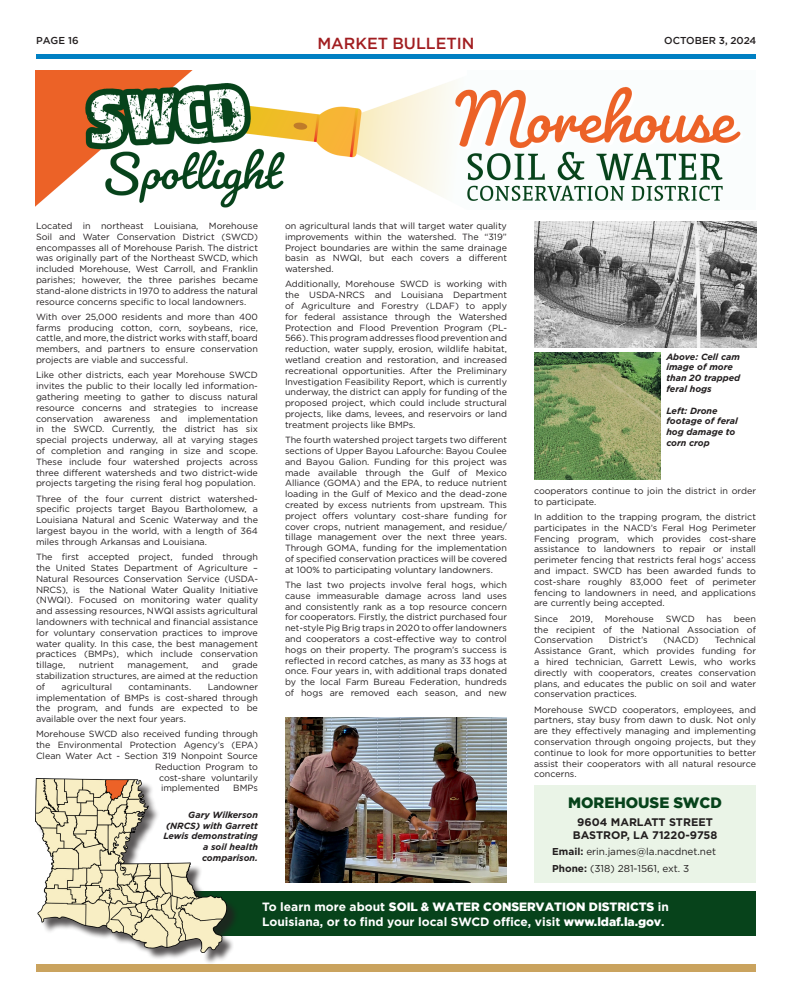
<style>
.page{position:relative;width:792px;height:1008px;background:#fff}
.page>*{position:absolute;margin:0;border:0;box-sizing:border-box;transform-origin:0 0}
.t1{font:500 16px "Gotham";color:#a11d20}
.t2{font:900 15px "Gotham";color:#07431b}
.t3{font:700 12px/14.4px "Gotham";color:#fff}
.t4{font:700 11px/13.2px "Gotham";color:#231f20;text-align:center}
.t5{font:10px "Gotham";color:#231f20}
.t6{font:500 10px "Gotham";color:#231f20}
.t7{font:9px/10.8px "Gotham";color:#231f20;text-align:justify}
.photoBlurbs{font:italic 700 9px/10.8px "Gotham";color:#231f20}
.s1{font-weight:700}
.s2{font-weight:900}
</style>
<div class="page">
<div style="left:36px;top:965px;width:720px;height:7px;background:#caa35e"></div>
<hr style="left:36px;top:55px;width:720px;height:4px;background:#0080c3">
<img style="left:534px;top:352px;width:127px;height:127px">
<img style="left:36px;top:71px;width:705px;height:137px">
<div style="left:141px;top:891px;width:615px;height:45px;background:#07431b"></div>
<div style="left:37px;top:780px;width:202px;height:185px;background:#231f20;opacity:.75"></div>
<img style="left:36px;top:778px;width:191px;height:174px">
<div style="left:534px;top:785px;width:222px;height:98px;background:#eaf4e7"></div>
<img style="left:285px;top:717px;width:222px;height:166px">
<img style="left:534px;top:222px;width:222px;height:126px">
<p class="t6" style="left:36px;top:34px;width:44px">PAGE 16</p>
<h1 class="t1" style="left:317px;top:33px;width:159px">MARKET BULLETIN</h1>
<p class="t6" style="left:664px;top:34px;width:94px">OCTOBER 3, 2024</p>
<p class="t7" style="left:36px;top:220px;width:224px">Located in northeast Louisiana, Morehouse Soil and Water Conservation District (SWCD) encompasses all of Morehouse Parish. The district was originally part of the Northeast SWCD, which included Morehouse, West Carroll, and Franklin parishes; however, the three parishes became stand-alone districts in 1970 to address the natural resource concerns specific to local landowners.</p>
<p class="t7" style="left:36px;top:311px;width:224px">With over 25,000 residents and more than 400 farms producing cotton, corn, soybeans, rice, cattle, and more, the district works with staff, board members, and partners to ensure conservation projects are viable and successful.</p>
<p class="t7" style="left:36px;top:370px;width:224px">Like other districts, each year Morehouse SWCD invites the public to their locally led information&shy;gathering meeting to gather to discuss natural resource concerns and strategies to increase conservation awareness and implementation in the SWCD. Currently, the district has six special projects underway, all at varying stages of completion and ranging in size and scope.<br>These include four watershed projects across three different watersheds and two district-wide projects targeting the rising feral hog population.</p>
<p class="t7" style="left:36px;top:493px;width:224px">Three of the four current district watershed&shy;specific projects target Bayou Bartholomew, a Louisiana Natural and Scenic Waterway and the largest bayou in the world, with a length of 364 miles through Arkansas and Louisiana.</p>
<p class="t7" style="left:36px;top:551px;width:224px">The first accepted project, funded through the United States Department of Agriculture – Natural Resources Conservation Service (USDA-NRCS), is the National Water Quality Initiative (NWQI). Focused on monitoring water quality and assessing resources, NWQI assists agricultural landowners with technical and financial assistance for voluntary conservation practices to improve water quality. In this case, the best management practices (BMPs), which include conservation tillage,</p>
<p class="t7" style="left:36px;top:659px;width:223px;text-indent:196px">grade stabilization structures, are aimed at the reduction of</p>
<p class="t7" style="left:79px;top:659px;width:37px">nutrient</p>
<p class="t7" style="left:127px;top:659px;width:63px">management,</p>
<p class="t7" style="left:202px;top:659px;width:18px">and</p>
<p class="t7" style="left:36px;top:681px;width:224px;text-indent:172px">Landowner implementation of BMPs is cost-shared through the program, and funds are expected to be available over the next four years.</p>
<p class="t7" style="left:36px;top:729px;width:224px">Morehouse SWCD also received funding through</p>
<p class="t7" style="left:36px;top:739px;width:224px">the Environmental Protection Agency’s (EPA)</p>
<p class="t7" style="left:36px;top:750px;width:223px">Clean Water Act - Section 319 Nonpoint Source</p>
<p class="t7" style="left:155px;top:761px;width:105px">Reduction Program to</p>
<p class="t7" style="left:159px;top:772px;width:100px">cost-share voluntarily</p>
<p class="t7" style="left:161px;top:783px;width:60px">implemented</p>
<p class="t7" style="left:233px;top:783px;width:26px">BMPs</p>
<p class="photoBlurbs" style="left:188px;top:809px;width:71px">Gary Wilkerson</p>
<p class="photoBlurbs" style="left:166px;top:820px;width:93px">(NRCS) with Garrett</p>
<p class="photoBlurbs" style="left:163px;top:831px;width:96px">Lewis demonstrating</p>
<p class="photoBlurbs" style="left:203px;top:842px;width:56px">a soil health</p>
<p class="photoBlurbs" style="left:202px;top:852px;width:57px">comparison.</p>
<p class="t7" style="left:62px;top:681px;width:52px">agricultural</p>
<p class="t7" style="left:129px;top:681px;width:64px">contaminants.</p>
<p class="t7" style="left:285px;top:220px;width:224px">on agricultural lands that will target water quality improvements within the watershed. The “319” Project boundaries are within the same drainage basin as NWQI, but each covers a different watershed.</p>
<p class="t7" style="left:285px;top:279px;width:224px">Additionally, Morehouse SWCD is working with the USDA-NRCS and Louisiana Department of Agriculture and Forestry (LDAF) to apply for federal assistance through the Watershed Protection and Flood Prevention Program (PL-566). This program addresses flood prevention and reduction, water supply, erosion, wildlife habitat, wetland creation and restoration, and increased recreational opportunities. After the Preliminary Investigation Feasibility Report, which is currently underway, the district can apply for funding of the proposed project, which could include structural projects, like dams, levees, and reservoirs or land treatment projects like BMPs.</p>
<p class="t7" style="left:285px;top:434px;width:224px">The fourth watershed project targets two different sections of Upper Bayou Lafourche: Bayou Coulee and Bayou Galion. Funding for this project was made available through the Gulf of Mexico Alliance (GOMA) and the EPA, to reduce nutrient loading in the Gulf of Mexico and the dead-zone created by excess nutrients from upstream. This project offers voluntary cost-share funding for cover crops, nutrient management, and residue/ tillage management over the next three years.<br>Through GOMA, funding for the implementation of specified conservation practices will be covered at 100% to participating voluntary landowners.</p>
<p class="t7" style="left:285px;top:579px;width:224px">The last two projects involve feral hogs, which cause immeasurable damage across land uses and consistently rank as a top resource concern for cooperators. Firstly, the district purchased four net-style Pig Brig traps in 2020 to offer landowners and cooperators a cost-effective way to control hogs on their property. The program’s success is reflected in record catches, as many as 33 hogs at once. Four years in, with additional traps donated by the local Farm Bureau Federation, hundreds of hogs are removed each season, and new</p>
<p class="photoBlurbs" style="left:666px;top:351px;width:76px">Above: Cell cam image of more than 20 trapped feral hogs</p>
<p class="photoBlurbs" style="left:666px;top:405px;width:73px">Left: Drone footage of feral hog damage to corn crop</p>
<p class="t7" style="left:534px;top:485px;width:224px">cooperators continue to join the district in order to participate.</p>
<p class="t7" style="left:534px;top:511px;width:224px">In addition to the trapping program, the district participates in the NACD’s Feral Hog Perimeter Fencing program, which provides cost-share assistance to landowners to repair or install perimeter fencing that restricts feral hogs’ access and impact. SWCD has been awarded funds to cost-share roughly 83,000 feet of perimeter fencing to landowners in need, and applications are currently being accepted.</p>
<p class="t7" style="left:534px;top:613px;width:26px">Since</p>
<p class="t7" style="left:570px;top:613px;width:24px">2019,</p>
<p class="t7" style="left:605px;top:613px;width:51px">Morehouse</p>
<p class="t7" style="left:666px;top:613px;width:30px">SWCD</p>
<p class="t7" style="left:707px;top:613px;width:17px">has</p>
<p class="t7" style="left:534px;top:613px;width:224px;text-indent:200px">been the recipient of the National Association of Conservation</p>
<p class="t7" style="left:534px;top:635px;width:224px;text-indent:181px">Technical Assistance Grant, which provides funding for a hired technician, Garrett Lewis, who works directly with cooperators, creates conservation plans, and educates the public on soil and water conservation practices.</p>
<p class="t7" style="left:534px;top:704px;width:224px">Morehouse SWCD cooperators, employees, and partners, stay busy from dawn to dusk. Not only are they effectively managing and implementing conservation through ongoing projects, but they continue to look for more opportunities to better assist their cooperators with all natural resource concerns.</p>
<p class="t7" style="left:609px;top:635px;width:40px">District’s</p>
<p class="t7" style="left:664px;top:635px;width:37px">(NACD)</p>
<p class="t2" style="left:568px;top:792px;width:156px">MOREHOUSE SWCD</p>
<p class="t4" style="left:573px;top:815px;width:146px">9604 MARLATT STREET<br>BASTROP, LA 71220-9758</p>
<p class="t5" style="left:552px;top:845px;width:165px"><span class="s1">Email:</span> erin.james@la.nacdnet.net</p>
<p class="t5" style="left:552px;top:862px;width:139px"><span class="s1">Phone:</span> (318) 281-1561, ext. 3</p>
<p class="t3" style="left:262px;top:900px;width:408px">To learn more about <span class="s2">SOIL &amp; WATER CONSERVATION DISTRICTS</span> in<br>Louisiana, or to find your local SWCD office, visit <span class="s2">www.ldaf.la.gov</span>.</p>
</div>
